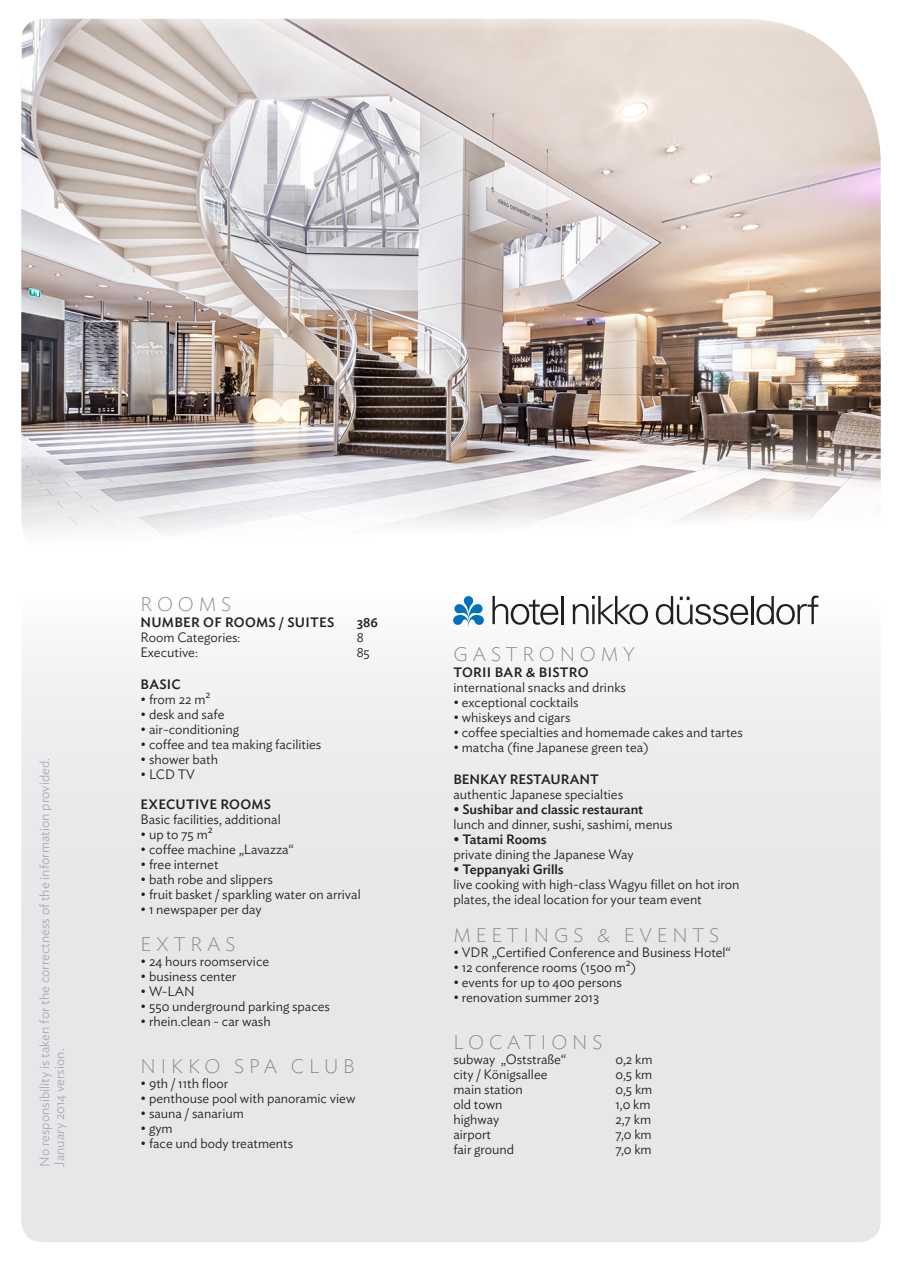
<style>
.page{position:relative;width:902px;height:1272px;background:#fff}
.page>*{position:absolute;margin:0;border:0;box-sizing:border-box;transform-origin:0 0}
.t1{font:200 19.5px "Ideal Sans";letter-spacing:.25em;color:#8a8381}
.t2{font:300 13.5px/15px "Ideal Sans";color:#231f20}
.t3{font:300 13.5px "Ideal Sans";color:#acadb1}
.t4{font:500 13.5px "Ideal Sans";color:#231f20}
.t5{font:500 13.5px "Ideal Sans";letter-spacing:.02em;color:#231f20}
</style>
<div class="page">
<img style="left:21px;top:40px;width:859px;height:387px">
<svg style="left:21px;top:427px;width:860px;height:111px"></svg>
<div style="left:21px;top:589px;width:859px;height:653px;background:#e6e7e9;border-radius:21px"></div>
<svg style="left:22px;top:18px;width:798px;height:22px;background:#e4dbd6"></svg>
<svg style="left:453px;top:596px;width:31px;height:29px"></svg>
<svg style="left:572px;top:596px;width:76px;height:28px;background:#c3c2c2"></svg>
<svg style="left:492px;top:596px;width:66px;height:28px;background:#c1c0c1"></svg>
<hr style="left:561px;top:596px;width:2px;height:28px;background:#231f20">
<svg style="left:655px;top:596px;width:93px;height:28px;background:#c3c2c3"></svg>
<hr style="left:751px;top:596px;width:2px;height:28px;background:#231f20">
<svg style="left:756px;top:595px;width:62px;height:29px;background:#c6c5c5"></svg>
<p class="t3" style="left:34px;top:1166px;width:410px;rotate:-90deg">No responsibility is taken for the correctness of the information provided.</p>
<p class="t3" style="left:49px;top:1166px;width:119px;rotate:-90deg">January 2014 version.</p>
<p class="t1" style="left:140px;top:589px;width:92px">ROOMS</p>
<p class="t5" style="left:140px;top:612px;width:195px">NUMBER OF ROOMS / SUITES</p>
<p class="t4" style="left:356px;top:612px;width:23px">386</p>
<p class="t2" style="left:140px;top:629px;width:101px">Room Categories:</p>
<p class="t2" style="left:356px;top:629px;width:8px">8</p>
<p class="t2" style="left:140px;top:644px;width:59px">Executive:</p>
<p class="t2" style="left:356px;top:644px;width:15px">85</p>
<p class="t4" style="left:140px;top:673px;width:42px">BASIC</p>
<p class="t2" style="left:140px;top:690px;width:72px">• from 22 m²</p>
<p class="t2" style="left:140px;top:705px;width:85px">• desk and safe</p>
<p class="t2" style="left:140px;top:720px;width:100px">• air-conditioning</p>
<p class="t2" style="left:140px;top:735px;width:182px">• coffee and tea making facilities</p>
<p class="t2" style="left:140px;top:750px;width:79px">• shower bath</p>
<p class="t2" style="left:140px;top:765px;width:56px">• LCD TV</p>
<p class="t5" style="left:140px;top:793px;width:132px">EXECUTIVE ROOMS</p>
<p class="t2" style="left:140px;top:810px;width:142px">Basic facilities, additional</p>
<p class="t2" style="left:140px;top:825px;width:74px">• up to 75 m²</p>
<p class="t2" style="left:140px;top:840px;width:155px">• coffee machine „Lavazza“</p>
<p class="t2" style="left:140px;top:855px;width:80px">• free internet</p>
<p class="t2" style="left:140px;top:870px;width:134px">• bath robe and slippers</p>
<p class="t2" style="left:140px;top:885px;width:222px">• fruit basket / sparkling water on arrival</p>
<p class="t2" style="left:140px;top:900px;width:122px">• 1 newspaper per day</p>
<p class="t1" style="left:140px;top:929px;width:96px">EXTRAS</p>
<p class="t2" style="left:140px;top:952px;width:130px">• 24 hours roomservice</p>
<p class="t2" style="left:140px;top:967px;width:97px">• business center</p>
<p class="t2" style="left:140px;top:982px;width:56px">• W-LAN</p>
<p class="t2" style="left:140px;top:997px;width:191px">• 550 underground parking spaces</p>
<p class="t2" style="left:140px;top:1012px;width:132px">• rhein.clean - car wash</p>
<p class="t1" style="left:140px;top:1050px;width:215px">NIKKO SPA CLUB</p>
<p class="t2" style="left:140px;top:1074px;width:89px">• 9th / 11th floor</p>
<p class="t2" style="left:140px;top:1089px;width:216px">• penthouse pool with panoramic view</p>
<p class="t2" style="left:140px;top:1104px;width:105px">• sauna / sanarium</p>
<p class="t2" style="left:140px;top:1119px;width:34px">• gym</p>
<p class="t2" style="left:140px;top:1134px;width:154px">• face und body treatments</p>
<p class="t1" style="left:453px;top:639px;width:183px">GASTRONOMY</p>
<p class="t5" style="left:453px;top:662px;width:137px">TORII BAR &amp; BISTRO</p>
<p class="t2" style="left:453px;top:679px;width:174px">international snacks and drinks</p>
<p class="t2" style="left:453px;top:694px;width:127px">• exceptional cocktails</p>
<p class="t2" style="left:453px;top:709px;width:119px">• whiskeys and cigars</p>
<p class="t2" style="left:453px;top:724px;width:291px">• coffee specialties and homemade cakes and tartes</p>
<p class="t2" style="left:453px;top:739px;width:197px">• matcha (fine Japanese green tea)</p>
<p class="t4" style="left:453px;top:768px;width:147px">BENKAY RESTAURANT</p>
<p class="t2" style="left:453px;top:785px;width:171px">authentic Japanese specialties</p>
<p class="t4" style="left:453px;top:798px;width:191px">• Sushibar and classic restaurant</p>
<p class="t2" style="left:453px;top:815px;width:221px">lunch and dinner, sushi, sashimi, menus</p>
<p class="t4" style="left:453px;top:828px;width:95px">• Tatami Rooms</p>
<p class="t2" style="left:453px;top:845px;width:182px">private dining the Japanese Way</p>
<p class="t4" style="left:453px;top:858px;width:112px">• Teppanyaki Grills</p>
<p class="t2" style="left:453px;top:875px;width:287px">live cooking with high-class Wagyu fillet on hot iron plates, the ideal location for your team event</p>
<p class="t1" style="left:453px;top:920px;width:267px">MEETINGS &amp; EVENTS</p>
<p class="t2" style="left:453px;top:944px;width:279px">• VDR „Certified Conference and Business Hotel“</p>
<p class="t2" style="left:453px;top:959px;width:184px">• 12 conference rooms (1500 m²)</p>
<p class="t2" style="left:453px;top:974px;width:170px">• events for up to 400 persons</p>
<p class="t2" style="left:453px;top:989px;width:147px">• renovation summer 2013</p>
<p class="t1" style="left:453px;top:1027px;width:150px">LOCATIONS</p>
<p class="t2" style="left:453px;top:1050px;width:114px">subway „Oststraße“</p>
<p class="t2" style="left:615px;top:1050px;width:39px">0,2 km</p>
<p class="t2" style="left:453px;top:1065px;width:96px">city / Königsallee</p>
<p class="t2" style="left:615px;top:1065px;width:38px">0,5 km</p>
<p class="t2" style="left:453px;top:1080px;width:71px">main station</p>
<p class="t2" style="left:615px;top:1080px;width:38px">0,5 km</p>
<p class="t2" style="left:453px;top:1095px;width:51px">old town</p>
<p class="t2" style="left:615px;top:1095px;width:37px">1,0 km</p>
<p class="t2" style="left:453px;top:1110px;width:47px">highway</p>
<p class="t2" style="left:615px;top:1110px;width:37px">2,7 km</p>
<p class="t2" style="left:453px;top:1125px;width:39px">airport</p>
<p class="t2" style="left:615px;top:1125px;width:38px">7,0 km</p>
<p class="t2" style="left:453px;top:1140px;width:62px">fair ground</p>
<p class="t2" style="left:615px;top:1140px;width:38px">7,0 km</p>
</div>
